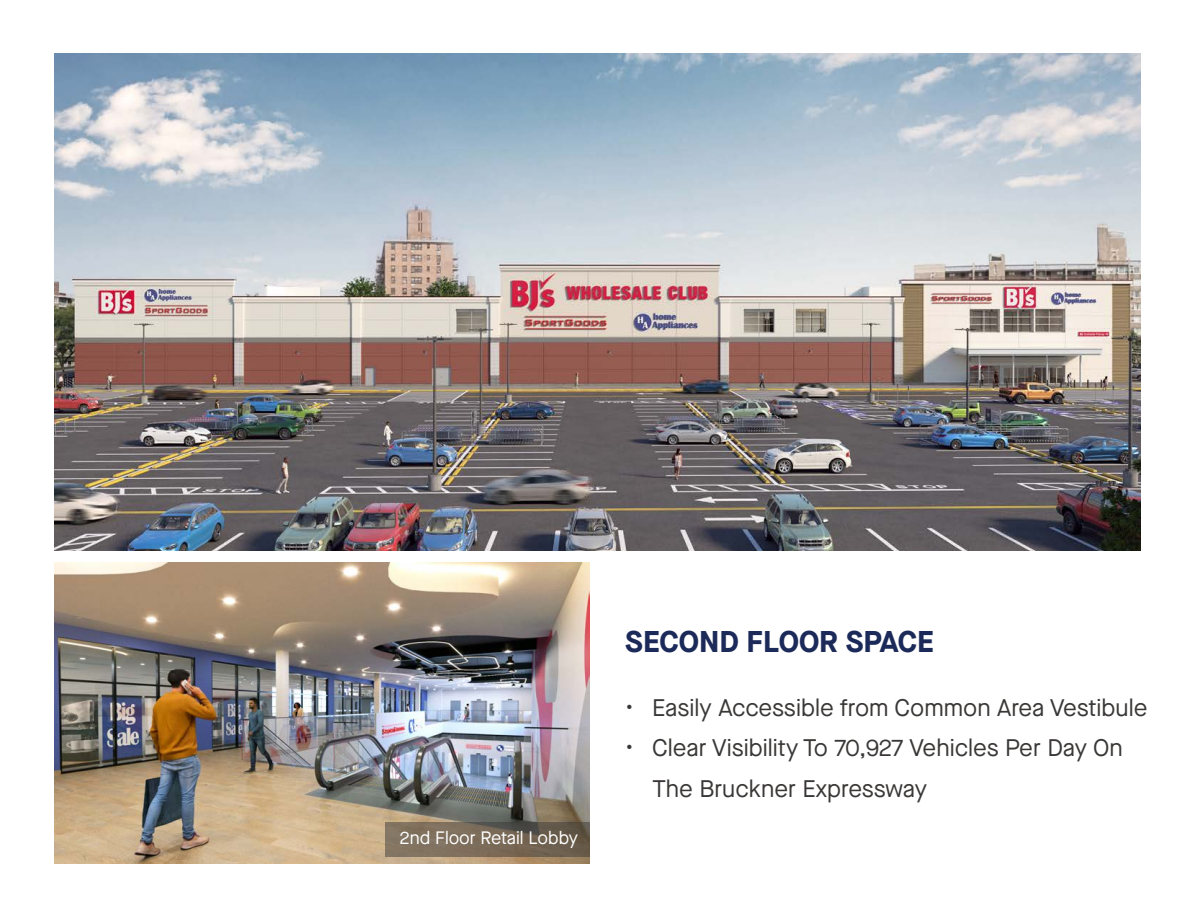
<style>
.page{position:relative;width:1188px;height:918px;background:#fff}
.page>*{position:absolute;margin:0;border:0;box-sizing:border-box;transform-origin:0 0}
.t1{font:700 30px "Maison Neue";color:#1b2a58}
.t2{font:24px/40.5px "Maison Neue";color:#3a3837}
.t3{font:18px "Maison Neue";color:#fff}
</style>
<div class="page">
<img style="left:54px;top:53px;width:1086px;height:498px">
<img style="left:54px;top:563px;width:536px;height:301px">
<svg style="left:385px;top:822px;width:205px;height:34px;background:#736655"></svg>
<p class="t3" style="left:399px;top:826px;width:180px">2nd Floor Retail Lobby</p>
<p class="t1" style="left:625px;top:621px;width:310px">SECOND FLOOR SPACE</p>
<p class="t2" style="left:625px;top:687px;width:524px">• Easily Accessible from Common Area Vestibule</p>
<p class="t2" style="left:652px;top:728px;width:472px;text-indent:-27px">• Clear Visibility To 70,927 Vehicles Per Day On<br>The Bruckner Expressway</p>
</div>
